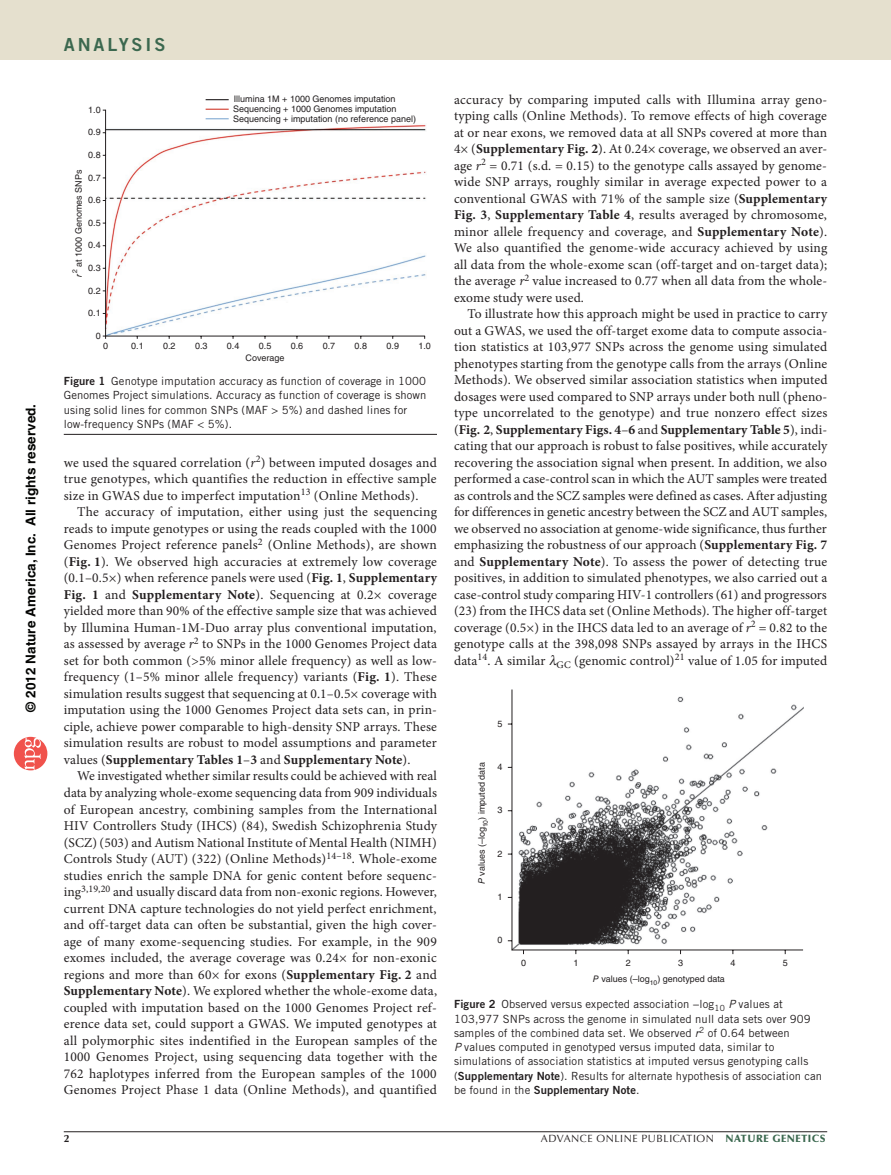
<style>
.page{position:relative;width:891px;height:1175px;background:#fff}
.page>*{position:absolute;margin:0;border:0;box-sizing:border-box;transform-origin:0 0}
.z-HEADER_follow_Left{font:18px "Trade Gothic LT Std Bd 2";letter-spacing:.16em;color:#3b684f}
.pPara{font:13.5px/16.5px "Minion Pro";letter-spacing:.01em;color:#231f20;text-align:justify}
.pFirstpara{font:13.5px/16.5px "Minion Pro";letter-spacing:.02em;color:#231f20;text-align:justify}
.t1{font:700 13.5px "Helvetica";color:#040503}
.pFigureCaption_witho{font:11.25px/14.2px "Trade Gothic LT Std";letter-spacing:.01em;color:#231f20}
.pFigureCaption{font:11.25px/14.2px "Trade Gothic LT Std";letter-spacing:.01em;color:#231f20}
.t2{font:10.5px "Optima LT Std";letter-spacing:.05em;color:#231f20}
.t3{font:9px/12.5px "Helvetica LT Std";color:#231f20;text-align:center}
.t4{font:italic 9px "Helvetica LT Std";color:#231f20}
.t5{font:6.75px "Helvetica LT Std";color:#231f20}
.s1{font-family:"Trade Gothic LT Std Bd 2"}
.s2{font-style:italic}
.s3{font-weight:700}
.s4{font-weight:900;color:#3b684f}
</style>
<div class="page">
<svg style="left:14px;top:737px;width:33px;height:33px"></svg>
<div style="left:0;top:0;width:891px;height:60px;background:#e5e0ce"></div>
<hr style="left:64px;top:1131px;width:763px;height:1px;background:#231f20">
<svg style="left:102px;top:109px;width:324px;height:230px"></svg>
<svg style="left:206px;top:118px;width:23px;height:1px"></svg>
<svg style="left:206px;top:109px;width:23px;height:1px"></svg>
<svg style="left:206px;top:99px;width:23px;height:1px"></svg>
<hr style="left:64px;top:434px;width:373px;height:1px;background:#231f20">
<svg style="left:507px;top:689px;width:297px;height:265px"></svg>
<p class="t1" style="left:23px;top:712px;width:309px;rotate:-90deg">© 2012 Nature America, Inc. All rights reserved.</p>
<p class="z-HEADER_follow_Left" style="left:64px;top:33px;width:103px">analysis</p>
<p class="t3" style="left:88px;top:103px;width:14px">1.0</p>
<p class="t3" style="left:88px;top:126px;width:14px">0.9</p>
<p class="t3" style="left:88px;top:149px;width:14px">0.8</p>
<p class="t3" style="left:88px;top:171px;width:14px">0.7</p>
<p class="t3" style="left:88px;top:194px;width:14px">0.6</p>
<p class="t3" style="left:72px;top:267px;width:99px;rotate:-90deg">at 1000 Genomes SNPs</p>
<p class="t3" style="left:88px;top:216px;width:14px">0.5</p>
<p class="t3" style="left:88px;top:239px;width:14px">0.4</p>
<p class="t3" style="left:88px;top:261px;width:14px">0.3</p>
<p class="t3" style="left:88px;top:284px;width:14px">0.2</p>
<p class="t3" style="left:88px;top:307px;width:14px">0.1</p>
<p class="t3" style="left:96px;top:329px;width:7px">0</p>
<p class="t5" style="left:71px;top:273px;width:5px;rotate:-90deg">2</p>
<p class="t4" style="left:73px;top:277px;width:5px;rotate:-90deg">r</p>
<p class="t3" style="left:234px;top:93px;width:163px">Illumina 1M + 1000 Genomes imputation</p>
<p class="t3" style="left:233px;top:103px;width:165px">Sequencing + 1000 Genomes imputation</p>
<p class="t3" style="left:233px;top:112px;width:184px">Sequencing + imputation (no reference panel)</p>
<p class="t3" style="left:291px;top:339px;width:14px">0.6</p>
<p class="t3" style="left:323px;top:339px;width:14px">0.7</p>
<p class="t3" style="left:355px;top:339px;width:14px">0.8</p>
<p class="t3" style="left:387px;top:339px;width:14px">0.9</p>
<p class="t3" style="left:418px;top:339px;width:14px">1.0</p>
<p class="pFigureCaption" style="left:64px;top:374px;width:364px"><span class="s1">Figure 1</span> Genotype imputation accuracy as function of coverage in 1000<br>Genomes Project simulations. Accuracy as function of coverage is shown using solid lines for common SNPs (MAF &gt; 5%) and dashed lines for low-frequency SNPs (MAF &lt; 5%).</p>
<p class="t3" style="left:103px;top:339px;width:7px">0</p>
<p class="t3" style="left:131px;top:339px;width:14px">0.1</p>
<p class="t3" style="left:163px;top:339px;width:14px">0.2</p>
<p class="t3" style="left:195px;top:339px;width:14px">0.3</p>
<p class="t3" style="left:227px;top:339px;width:14px">0.4</p>
<p class="t3" style="left:246px;top:339px;width:41px">0.5<br>Coverage</p>
<p class="pFirstpara" style="left:64px;top:454px;width:375px">we used the squared correlation (<span class="s2">r</span><sup>2</sup>) between imputed dosages and true genotypes, which quantifies the reduction in effective sample size in GWAS due to imperfect imputation<sup>13</sup> (Online Methods).</p>
<p class="pPara" style="left:64px;top:504px;width:375px;text-indent:14px">The accuracy of imputation, either using just the sequencing reads to impute genotypes or using the reads coupled with the 1000<br>Genomes Project reference panels<sup>2</sup> (Online Methods), are shown (<span class="s3">Fig. 1</span>). We observed high accuracies at extremely low coverage (0.1–0.5×) when reference panels were used (<span class="s3">Fig. 1</span>, <span class="s3">Supplementary Fig. 1</span> and <span class="s3">Supplementary Note</span>). Sequencing at 0.2× coverage yielded more than 90% of the effective sample size that was achieved by Illumina Human-1M-Duo array plus conventional imputation, as assessed by average <span class="s2">r</span><sup>2</sup> to SNPs in the 1000 Genomes Project data set for both common (&gt;5% minor allele frequency) as well as low&shy;frequency (1–5% minor allele frequency) variants (<span class="s3">Fig. 1</span>). These simulation results suggest that sequencing at 0.1–0.5× coverage with imputation using the 1000 Genomes Project data sets can, in prin&shy;ciple, achieve power comparable to high-density SNP arrays. These simulation results are robust to model assumptions and parameter values (<span class="s3">Supplementary Tables 1</span>–<span class="s3">3</span> and <span class="s3">Supplementary Note</span>).</p>
<p class="pPara" style="left:64px;top:768px;width:375px;text-indent:14px">We investigated whether similar results could be achieved with real data by analyzing whole-exome sequencing data from 909 indivi-duals of European ancestry, combining samples from the International HIV Controllers Study (IHCS) (84), Swedish Schizophrenia Study (SCZ) (503) and Autism National Institute of Mental Health (NIMH)<br>Controls Study (AUT) (322) (Online Methods)<sup>14–18</sup>. Whole-exome studies enrich the sample DNA for genic content before sequenc&shy;ing<sup>3,19,20</sup> and usually discard data from non-exonic regions. However, current DNA capture technologies do not yield perfect enrichment, and off-target data can often be substantial, given the high cover&shy;age of many exome-sequencing studies. For example, in the 909 exomes included, the average coverage was 0.24× for non-exonic regions and more than 60× for exons (<span class="s3">Supplementary Fig. 2</span> and <span class="s3">Supplementary Note</span>). We explored whether the whole-exome data, coupled with imputation based on the 1000 Genomes Project ref&shy;erence data set, could support a GWAS. We imputed genotypes at all polymorphic sites indentified in the European samples of the 1000 Genomes Project, using sequencing data together with the 762 haplotypes inferred from the European samples of the 1000<br>Genomes Project Phase 1 data (Online Methods), and quantified</p>
<p class="pPara" style="left:454px;top:91px;width:375px;text-align:left">accuracy by comparing imputed calls with Illumina array geno&shy;typing calls (Online Methods). To remove effects of high coverage at or near exons, we removed data at all SNPs covered at more than 4× (<span class="s3">Supplementary Fig. 2</span>). At 0.24× coverage, we observed an aver&shy;age <span class="s2">r</span><sup>2</sup> = 0.71 (s.d. = 0.15) to the genotype calls assayed by genome&shy;wide SNP arrays, roughly similar in average expected power to a conventional GWAS with 71% of the sample size (<span class="s3">Supplementary Fig. 3</span>, <span class="s3">Supplementary Table 4</span>, results averaged by chromosome, minor allele frequency and coverage, and <span class="s3">Supplementary Note</span>).<br>We also quantified the genome-wide accuracy achieved by using all data from the whole-exome scan (off-target and on-target data); the average <span class="s2">r</span><sup>2</sup> value increased to 0.77 when all data from the whole&shy;exome study were used.</p>
<p class="pPara" style="left:454px;top:306px;width:375px;text-align:left;text-indent:14px">To illustrate how this approach might be used in practice to carry out a GWAS, we used the off-target exome data to compute associa&shy;tion statistics at 103,977 SNPs across the genome using simulated phenotypes starting from the genotype calls from the arrays (Online Methods). We observed similar association statistics when imputed dosages were used compared to SNP arrays under both null (pheno&shy;type uncorrelated to the genotype) and true nonzero effect sizes (<span class="s3">Fig. 2</span>, <span class="s3">Supplementary Figs. 4</span>–<span class="s3">6</span> and <span class="s3">Supplementary Table 5</span>), indi&shy;cating that our approach is robust to false positives, while accurately recovering the association signal when present. In addition, we also performed a case-control scan in which the AUT samples were treated as controls and the SCZ samples were defined as cases. After adjusting for differences in genetic ancestry between the SCZ and AUT samples, we observed no association at genome-wide significance, thus further emphasizing the robustness of our approach (<span class="s3">Supplementary Fig. 7 </span>and <span class="s3">Supplementary Note</span>). To assess the power of detecting true positives, in addition to simulated phenotypes, we also carried out a case-control study comparing HIV-1 controllers (61) and progressors (23) from the IHCS data set (Online Methods). The higher off-target coverage (0.5×) in the IHCS data led to an average of <span class="s2">r</span><sup>2</sup> = 0.82 to the genotype calls at the 398,098 SNPs assayed by arrays in the IHCS data<sup>14</sup>. A similar <sub>GC</sub> (genomic control)<sup>21</sup> value of 1.05 for imputed</p>
<p class="t3" style="left:475px;top:884px;width:124px;rotate:-90deg"><span class="s2">P</span> values (–log<sub>10</sub>) imputed data</p>
<p class="t3" style="left:498px;top:717px;width:7px">5</p>
<p class="t3" style="left:498px;top:760px;width:7px">4</p>
<p class="t3" style="left:498px;top:804px;width:7px">3</p>
<p class="t3" style="left:498px;top:847px;width:7px">2</p>
<p class="t3" style="left:498px;top:890px;width:7px">1</p>
<p class="t3" style="left:498px;top:934px;width:7px">0</p>
<p class="t3" style="left:678px;top:957px;width:7px">3</p>
<p class="t3" style="left:730px;top:957px;width:7px">4</p>
<p class="t3" style="left:783px;top:957px;width:7px">5</p>
<p class="pFigureCaption_witho" style="left:454px;top:997px;width:370px"><span class="s1">Figure 2</span> Observed versus expected association −log<sub>10</sub> <span class="s2">P</span> values at 103,977 SNPs across the genome in simulated null data sets over 909 samples of the combined data set. We observed <span class="s2">r</span><sup>2</sup> of 0.64 between<br><span class="s2">P</span> values computed in genotyped versus imputed data, similar to simulations of association statistics at imputed versus genotyping calls (<span class="s1">Supplementary Note</span>). Results for alternate hypothesis of association can be found in the <span class="s1">Supplementary Note</span>.</p>
<p class="t3" style="left:521px;top:957px;width:7px">0</p>
<p class="t3" style="left:573px;top:957px;width:7px">1</p>
<p class="t3" style="left:593px;top:955px;width:134px;line-height:15.3px;text-align:left;text-indent:33px">2<br><span class="s2">P</span> values (–log<sub>10</sub>) genotyped data</p>
<p class="t2" style="left:541px;top:1132px;width:286px">aDVANCE ONLINE PUBLICATION <span class="s4">NATURE GENETICS</span></p>
</div>
